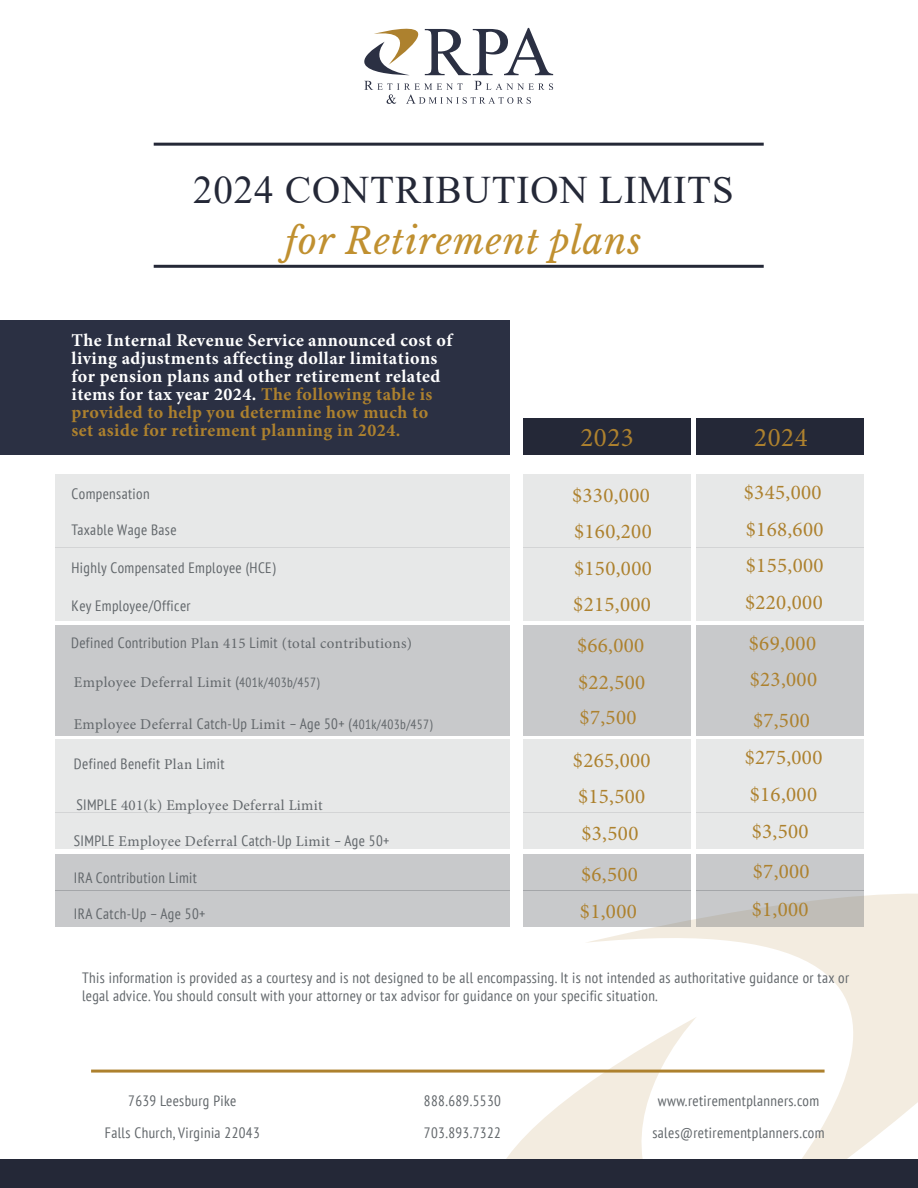
<style>
.page{position:relative;width:918px;height:1188px;background:#fff}
.page>*{position:absolute;margin:0;border:0;box-sizing:border-box;transform-origin:0 0}
.t1{font:39px "Times New Roman";letter-spacing:.025em;color:#242837}
.t2{font:italic 36px "Libre Baskerville";letter-spacing:.025em;color:#c09030}
.t3{font:27px "Minion Pro";letter-spacing:.02em;color:#ad812e}
.t4{font:21px "Minion Pro";letter-spacing:.015em;color:#ad812e}
.t5{font:21px "Minion Pro";letter-spacing:.02em;color:#ad812d}
.t6{font:700 18px/18px "Minion Pro";letter-spacing:.025em;color:#fff}
.t7{font:condensed 15px/31.5px "PT Sans";letter-spacing:.025em;color:#62676b;text-align:center}
.t8{font:15px "Minion Pro";letter-spacing:.025em;color:#62676b}
.s1{color:#ad812e}
.s2{font-family:"PT Sans";font-stretch:condensed}
.s3{font-family:"PT Sans";font-stretch:condensed;font-size:13.35px}
.s4{font-family:"Minion Pro";font-stretch:normal}
</style>
<div class="page">
<svg style="left:585px;top:874px;width:333px;height:143px"></svg>
<svg style="left:462px;top:1017px;width:456px;height:142px"></svg>
<div style="left:0;top:1159px;width:918px;height:29px;background:#242837"></div>
<hr style="left:91px;top:1070px;width:734px;height:3px;background:#ad812e">
<hr style="left:154px;top:143px;width:610px;height:3px;background:#242837">
<hr style="left:154px;top:265px;width:610px;height:3px;background:#242837">
<div style="left:0;top:320px;width:510px;height:134px;background:#2b3043"></div>
<div style="left:55px;top:854px;width:455px;height:36px;background:#c8c9cb"></div>
<div style="left:55px;top:625px;width:455px;height:37px;background:#c8c9cb"></div>
<div style="left:55px;top:891px;width:455px;height:36px;background:#c8c9cb"></div>
<div style="left:55px;top:662px;width:455px;height:37px;background:#c8c9cb"></div>
<div style="left:55px;top:699px;width:455px;height:36px;background:#c8c9cb"></div>
<div style="left:55px;top:475px;width:455px;height:36px;background:#e7e8e8"></div>
<div style="left:55px;top:740px;width:455px;height:36px;background:#e7e8e8"></div>
<div style="left:55px;top:548px;width:455px;height:36px;background:#e7e8e8"></div>
<div style="left:55px;top:511px;width:455px;height:37px;background:#e7e8e8"></div>
<div style="left:55px;top:776px;width:455px;height:37px;background:#e7e8e8"></div>
<div style="left:55px;top:813px;width:455px;height:36px;background:#e7e8e8"></div>
<div style="left:55px;top:584px;width:455px;height:37px;background:#e7e8e8"></div>
<div style="left:523px;top:418px;width:168px;height:36px;background:#242837"></div>
<div style="left:523px;top:854px;width:167px;height:36px;background:#c8c9cb"></div>
<div style="left:523px;top:625px;width:167px;height:37px;background:#c8c9cb"></div>
<div style="left:523px;top:891px;width:167px;height:36px;background:#c8c9cb"></div>
<div style="left:523px;top:662px;width:167px;height:37px;background:#c8c9cb"></div>
<div style="left:523px;top:699px;width:167px;height:36px;background:#c8c9cb"></div>
<div style="left:523px;top:475px;width:167px;height:36px;background:#e7e8e8"></div>
<div style="left:523px;top:740px;width:167px;height:36px;background:#e7e8e8"></div>
<div style="left:523px;top:548px;width:167px;height:36px;background:#e7e8e8"></div>
<div style="left:523px;top:511px;width:167px;height:37px;background:#e7e8e8"></div>
<div style="left:523px;top:776px;width:167px;height:37px;background:#e7e8e8"></div>
<div style="left:523px;top:813px;width:167px;height:36px;background:#e7e8e8"></div>
<div style="left:523px;top:584px;width:167px;height:37px;background:#e7e8e8"></div>
<div style="left:696px;top:418px;width:168px;height:36px;background:#242837"></div>
<div style="left:696px;top:854px;width:168px;height:36px;background:#c8c9cb"></div>
<div style="left:696px;top:625px;width:168px;height:37px;background:#c8c9cb"></div>
<svg style="left:696px;top:891px;width:168px;height:36px;background:#c3c1bf"></svg>
<div style="left:696px;top:662px;width:168px;height:37px;background:#c8c9cb"></div>
<div style="left:696px;top:699px;width:168px;height:36px;background:#c8c9cb"></div>
<div style="left:696px;top:475px;width:168px;height:36px;background:#e7e8e8"></div>
<div style="left:696px;top:740px;width:168px;height:36px;background:#e7e8e8"></div>
<div style="left:696px;top:548px;width:168px;height:36px;background:#e7e8e8"></div>
<div style="left:696px;top:511px;width:168px;height:37px;background:#e7e8e8"></div>
<div style="left:696px;top:776px;width:168px;height:37px;background:#e7e8e8"></div>
<div style="left:696px;top:813px;width:168px;height:36px;background:#e7e8e8"></div>
<div style="left:696px;top:584px;width:168px;height:37px;background:#e7e8e8"></div>
<svg style="left:364px;top:81px;width:189px;height:23px"></svg>
<svg style="left:364px;top:28px;width:189px;height:47px"></svg>
<h1 class="t1" style="left:193px;top:162px;width:542px">2024 CONTRIBUTION LIMITS</h1>
<h2 class="t2" style="left:285px;top:219px;width:358px">for Retirement plans</h2>
<p class="t6" style="left:72px;top:331px;width:382px">The Internal Revenue Service announced cost of living adjustments affecting dollar limitations for pension plans and other retirement related items for tax year 2024. <span class="s1">The following table is provided to help you determine how much to set aside for retirement planning in 2024.</span></p>
<h3 class="t3" style="left:580px;top:419px;width:55px">2023</h3>
<h3 class="t3" style="left:754px;top:419px;width:55px">2024</h3>
<p class="t7" style="left:72px;top:478px;width:80px">Compensation</p>
<p class="t7" style="left:72px;top:513px;width:107px">Taxable Wage Base</p>
<p class="t7" style="left:72px;top:551px;width:205px">Highly Compensated Employee (HCE)</p>
<p class="t7" style="left:72px;top:589px;width:121px">Key Employee/Officer</p>
<p class="t8" style="left:71px;top:634px;width:343px"><span class="s2">Defined Contribution</span> Plan 415 <span class="s2">Limit</span> (total contributions)</p>
<p class="t8" style="left:74px;top:672px;width:247px">Employee Deferral Limit <span class="s2">(</span><span class="s3">401k/403b/457)</span></p>
<p class="t8" style="left:74px;top:714px;width:360px">Employee Deferral <span class="s2">Catch-Up</span> Limit <span class="s2">– Age 50+ (</span><span class="s3">401k/403b/457)</span></p>
<p class="t7" style="left:74px;top:748px;width:152px">Defined Benefit <span class="s4">Plan</span> Limit</p>
<p class="t8" style="left:76px;top:796px;width:248px"><span class="s2">SIMPLE</span> 401(k) Employee Deferral Limit</p>
<p class="t7" style="left:74px;top:825px;width:317px">SIMPLE <span class="s4">Employee Deferral</span> Catch-Up <span class="s4">Limit</span> – Age 50+</p>
<p class="t7" style="left:74px;top:861px;width:125px">IRA Contribution Limit</p>
<p class="t7" style="left:74px;top:897px;width:133px">IRA Catch-Up – Age 50+</p>
<h3 class="t4" style="left:572px;top:481px;width:79px">$330,000</h3>
<h3 class="t4" style="left:744px;top:478px;width:79px">$345,000</h3>
<h3 class="t4" style="left:574px;top:517px;width:79px">$160,200</h3>
<h3 class="t4" style="left:746px;top:515px;width:79px">$168,600</h3>
<h3 class="t4" style="left:574px;top:554px;width:79px">$150,000</h3>
<h3 class="t4" style="left:746px;top:551px;width:79px">$155,000</h3>
<h3 class="t4" style="left:573px;top:590px;width:79px">$215,000</h3>
<h3 class="t4" style="left:745px;top:588px;width:79px">$220,000</h3>
<h3 class="t4" style="left:577px;top:632px;width:69px">$66,000</h3>
<h3 class="t4" style="left:749px;top:629px;width:69px">$69,000</h3>
<h3 class="t4" style="left:578px;top:668px;width:69px">$22,500</h3>
<h3 class="t4" style="left:750px;top:666px;width:69px">$23,000</h3>
<h3 class="t4" style="left:580px;top:703px;width:58px">$7,500</h3>
<h3 class="t4" style="left:753px;top:706px;width:58px">$7,500</h3>
<h3 class="t4" style="left:573px;top:746px;width:79px">$265,000</h3>
<h3 class="t4" style="left:745px;top:743px;width:79px">$275,000</h3>
<h3 class="t4" style="left:578px;top:782px;width:69px">$15,500</h3>
<h3 class="t5" style="left:581px;top:820px;width:59px">$3,500</h3>
<h3 class="t4" style="left:750px;top:780px;width:69px">$16,000</h3>
<h3 class="t5" style="left:752px;top:817px;width:59px">$3,500</h3>
<h3 class="t4" style="left:581px;top:860px;width:58px">$6,500</h3>
<h3 class="t4" style="left:753px;top:858px;width:58px">$7,000</h3>
<h3 class="t5" style="left:580px;top:898px;width:59px">$1,000</h3>
<h3 class="t5" style="left:752px;top:895px;width:59px">$1,000</h3>
<p class="t7" style="left:82px;top:968px;width:769px;line-height:18px;text-align:left">This information is provided as a courtesy and is not designed to be all encompassing. It is not intended as authoritative guidance or tax or legal advice. You should consult with your attorney or tax advisor for guidance on your specific situation.</p>
<p class="t7" style="left:105px;top:1085px;width:157px">7639 Leesburg Pike<br>Falls Church, Virginia 22043</p>
<p class="t7" style="left:424px;top:1085px;width:78px;text-align:left">888.689.5530<br>703.893.7322</p>
<p class="t7" style="left:652px;top:1085px;width:174px">www.retirementplanners.com sales@retirementplanners.com</p>
</div>
